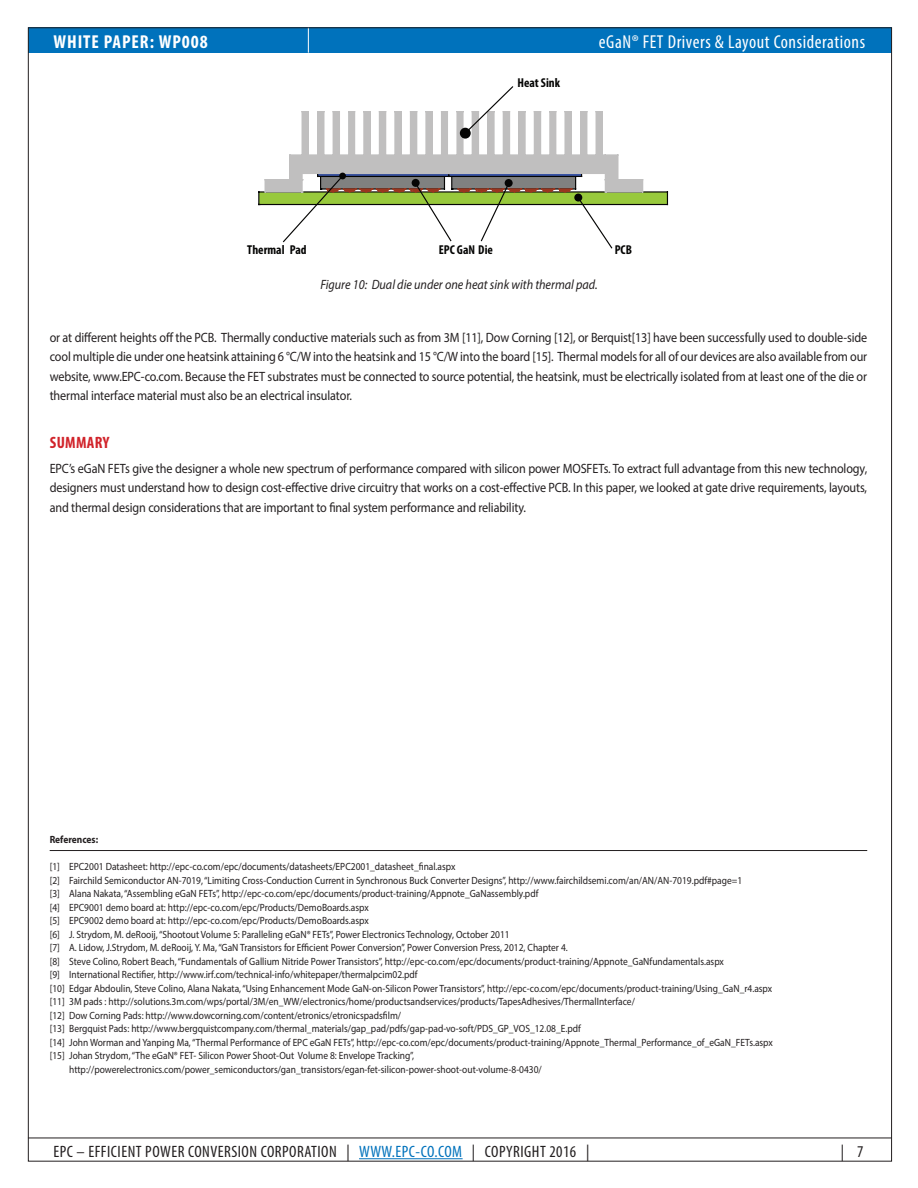
<style>
.page{position:relative;width:918px;height:1188px;background:#fff}
.page>*{position:absolute;margin:0;border:0;box-sizing:border-box;transform-origin:0 0}
.t1{font:condensed 18.75px "Myriad Pro";letter-spacing:.03em;color:#fff}
.t2{font:700 condensed 18.75px "Myriad Pro";letter-spacing:.05em;color:#fff}
.t3{font:condensed 16.5px "Myriad Pro";letter-spacing:.03em;color:#231f20}
.Subhead{font:700 condensed 16.5px "Myriad Pro";letter-spacing:.02em;color:#d1232a}
.Body_Text{font:13.5px/19.5px "Myriad Pro";letter-spacing:-.01em;color:#231f20;text-align:justify;scale:.9 1}
.t4{font:italic 13.5px "Myriad Pro";color:#231f20;scale:.9 1}
.t5{font:700 condensed 12.9px "Myriad Pro";color:#050504}
.References{font:10.5px "Myriad Pro";color:#231f20;scale:.9 1}
.References_Headline{font:700 10.5px "Myriad Pro";color:#231f20;scale:.9 1}
.s1{color:#0072bc}
</style>
<div class="page">
<div style="left:28px;top:27px;width:864px;height:26px;background:#0072bc"></div>
<hr style="left:28px;top:1138px;width:864px;height:1px;background:#231f20">
<hr style="left:359px;top:1158px;width:104px;height:1px;background:#0072bc">
<svg style="left:308px;top:29px;width:1px;height:24px"></svg>
<hr style="left:50px;top:850px;width:817px;height:1px;background:#231f20">
<div style="left:259px;top:192px;width:408px;height:13px;background:#98c93c"></div>
<hr style="left:259px;top:204px;width:408px;height:1px;background:#050504">
<svg style="left:667px;top:192px;width:1px;height:13px"></svg>
<hr style="left:259px;top:191px;width:408px;height:2px;background:#050504">
<svg style="left:282px;top:86px;width:331px;height:163px"></svg>
<hr style="left:617px;top:155px;width:2px;height:25px;background:#c0bfbf">
<div style="left:605px;top:180px;width:38px;height:12px;background:#c0bfbf"></div>
<hr style="left:605px;top:191px;width:38px;height:2px;background:#c0bfbf">
<hr style="left:605px;top:179px;width:38px;height:1px;background:#c0bfbf">
<svg style="left:596px;top:154px;width:22px;height:39px"></svg>
<div style="left:265px;top:180px;width:37px;height:12px;background:#c0bfbf"></div>
<hr style="left:265px;top:191px;width:37px;height:2px;background:#c0bfbf">
<svg style="left:258px;top:180px;width:8px;height:25px"></svg>
<hr style="left:265px;top:179px;width:37px;height:1px;background:#c0bfbf">
<svg style="left:289px;top:154px;width:19px;height:39px"></svg>
<div style="left:460px;top:128px;width:11px;height:11px;background:#050504;border-radius:50%"></div>
<div style="left:412px;top:179px;width:8px;height:8px;background:#050504;border-radius:50%"></div>
<div style="left:505px;top:179px;width:8px;height:8px;background:#050504;border-radius:50%"></div>
<div style="left:574px;top:194px;width:8px;height:8px;background:#050504;border-radius:50%"></div>
<div style="left:339px;top:173px;width:7px;height:6px;background:#050504;border-radius:50%"></div>
<h1 class="t2" style="left:53px;top:30px;width:156px">WHITE PAPER: WP008</h1>
<p class="t5" style="left:518px;top:75px;width:44px">Heat Sink</p>
<h1 class="t1" style="left:599px;top:30px;width:268px">eGaN® FET Drivers &amp; Layout Considerations</h1>
<p class="t5" style="left:247px;top:242px;width:61px">Thermal Pad</p>
<p class="t5" style="left:439px;top:242px;width:56px">EPC GaN Die</p>
<p class="t5" style="left:615px;top:242px;width:19px">PCB</p>
<p class="t4" style="left:320px;top:276px;width:310px">Figure 10: Dual die under one heat sink with thermal pad.</p>
<p class="Body_Text" style="left:50px;top:327px;width:910px">or at different heights off the PCB. Thermally conductive materials such as from 3M [11], Dow Corning [12], or Berquist[13] have been successfully used to double-side cool multiple die under one heatsink attaining 6 °C/W into the heatsink and 15 °C/W into the board [15]. Thermal models for all of our devices are also available from our website, www.EPC-co.com. Because the FET substrates must be connected to source potential, the heatsink, must be electrically isolated from at least one of the die or thermal interface material must also be an electrical insulator.</p>
<p class="Subhead" style="left:50px;top:432px;width:61px">SUMMARY</p>
<p class="Body_Text" style="left:50px;top:458px;width:910px">EPC’s eGaN FETs give the designer a whole new spectrum of performance compared with silicon power MOSFETs. To extract full advantage from this new technology, designers must understand how to design cost-effective drive circuitry that works on a cost-effective PCB. In this paper, we looked at gate drive requirements, layouts, and thermal design considerations that are important to final system performance and reliability.</p>
<p class="References_Headline" style="left:50px;top:833px;width:55px">References:</p>
<p class="References" style="left:50px;top:860px;width:452px">[1] EPC2001 Datasheet: http://epc-co.com/epc/documents/datasheets/EPC2001_datasheet_final.aspx</p>
<p class="References" style="left:50px;top:874px;width:771px">[2] Fairchild Semiconductor AN-7019, “Limiting Cross-Conduction Current in Synchronous Buck Converter Designs”, http://www.fairchildsemi.com/an/AN/AN-7019.pdf#page=1</p>
<p class="References" style="left:50px;top:887px;width:545px">[3] Alana Nakata, “Assembling eGaN FETs”, http://epc-co.com/epc/documents/product-training/Appnote_GaNassembly.pdf</p>
<p class="References" style="left:50px;top:901px;width:356px">[4] EPC9001 demo board at: http://epc-co.com/epc/Products/DemoBoards.aspx</p>
<p class="References" style="left:50px;top:914px;width:356px">[5] EPC9002 demo board at: http://epc-co.com/epc/Products/DemoBoards.aspx</p>
<p class="References" style="left:50px;top:928px;width:513px">[6] J. Strydom, M. deRooij, “Shootout Volume 5: Paralleling eGaN® FETs”, Power Electronics Technology, October 2011</p>
<p class="References" style="left:50px;top:941px;width:577px">[7] A. Lidow, J.Strydom, M. deRooij, Y. Ma, “GaN Transistors for Efficient Power Conversion”, Power Conversion Press, 2012, Chapter 4.</p>
<p class="References" style="left:50px;top:955px;width:751px">[8] Steve Colino, Robert Beach, “Fundamentals of Gallium Nitride Power Transistors”, http://epc-co.com/epc/documents/product-training/Appnote_GaNfundamentals.aspx</p>
<p class="References" style="left:50px;top:968px;width:410px">[9] International Rectifier, http://www.irf.com/technical-info/whitepaper/thermalpcim02.pdf</p>
<p class="References" style="left:50px;top:982px;width:804px">[10] Edgar Abdoulin, Steve Colino, Alana Nakata, “Using Enhancement Mode GaN-on-Silicon Power Transistors”, http://epc-co.com/epc/documents/product-training/Using_GaN_r4.aspx</p>
<p class="References" style="left:50px;top:995px;width:652px">[11] 3M pads : http://solutions.3m.com/wps/portal/3M/en_WW/electronics/home/productsandservices/products/TapesAdhesives/ThermalInterface/</p>
<p class="References" style="left:50px;top:1009px;width:392px">[12] Dow Corning Pads: http://www.dowcorning.com/content/etronics/etronicspadsfilm/</p>
<p class="References" style="left:50px;top:1022px;width:592px">[13] Bergquist Pads: http://www.bergquistcompany.com/thermal_materials/gap_pad/pdfs/gap-pad-vo-soft/PDS_GP_VOS_12.08_E.pdf</p>
<p class="References" style="left:50px;top:1036px;width:805px">[14] John Worman and Yanping Ma, “Thermal Performance of EPC eGaN FETs”, http://epc-co.com/epc/documents/product-training/Appnote_Thermal_Performance_of_eGaN_FETs.aspx</p>
<p class="References" style="left:50px;top:1049px;width:406px">[15] Johan Strydom, “The eGaN® FET- Silicon Power Shoot-Out Volume 8: Envelope Tracking”,</p>
<p class="References" style="left:69px;top:1063px;width:527px">http://powerelectronics.com/power_semiconductors/gan_transistors/egan-fet-silicon-power-shoot-out-volume-8-0430/</p>
<h2 class="t3" style="left:53px;top:1142px;width:537px">EPC – EFFICIENT POWER CONVERSION CORPORATION | <span class="s1">WWW.EPC-CO.COM</span> | COPYRIGHT 2016 |</h2>
<h2 class="t3" style="left:841px;top:1142px;width:24px">| 7</h2>
</div>
